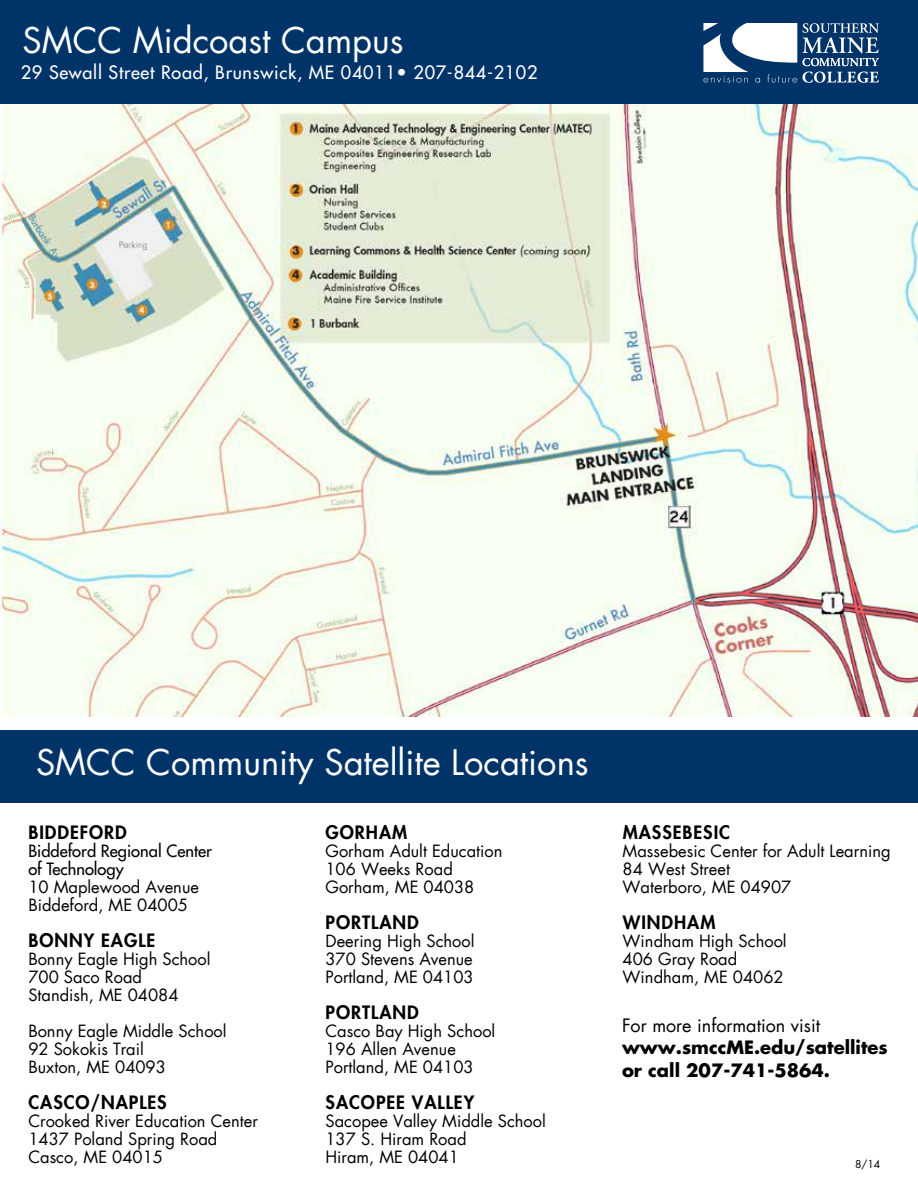
<style>
.page{position:relative;width:918px;height:1188px;background:#fff}
.page>*{position:absolute;margin:0;border:0;box-sizing:border-box;transform-origin:0 0}
.t1{font:34.5px "Futura";color:#fff}
.t2{font:800 18px "Futura";letter-spacing:.055em;color:#000}
.t3{font:18px "Futura";letter-spacing:.04em;color:#fff}
.t4{font:700 18px/22.5px "Futura";color:#000}
.t5{font:18px "Futura";color:#000}
.t6{font:16.5px/18px "Futura";color:#000}
.t7{font:16.5px/18px "Futura";color:#000}
.t8{font:10.5px "Futura";color:#000}
</style>
<div class="page">
<div style="left:0;top:0;width:918px;height:105px;background:#003468"></div>
<div style="left:0;top:730px;width:918px;height:73px;background:#003468"></div>
<img style="left:0;top:105px;width:918px;height:611px">
<svg style="left:703px;top:23px;width:176px;height:60px"></svg>
<h1 class="t1" style="left:23px;top:18px;width:383px">SMCC Midcoast Campus</h1>
<p class="t3" style="left:21px;top:61px;width:518px">29 Sewall Street Road, Brunswick, ME 04011• 207-844-2102</p>
<h1 class="t1" style="left:36px;top:741px;width:554px">SMCC Community Satellite Locations</h1>
<p class="t2" style="left:28px;top:821px;width:100px">BIDDEFORD</p>
<p class="t7" style="left:28px;top:842px;width:185px">Biddeford Regional Center of Technology</p>
<p class="t6" style="left:28px;top:878px;width:172px">10 Maplewood Avenue<br>Biddeford, ME 04005</p>
<p class="t2" style="left:28px;top:929px;width:128px">BONNY EAGLE</p>
<p class="t6" style="left:28px;top:950px;width:184px">Bonny Eagle High School<br>700 Saco Road<br>Standish, ME 04084</p>
<p class="t6" style="left:28px;top:1022px;width:200px">Bonny Eagle Middle School<br>92 Sokokis Trail<br>Buxton, ME 04093</p>
<p class="t2" style="left:28px;top:1091px;width:140px">CASCO/NAPLES</p>
<p class="t6" style="left:28px;top:1112px;width:231px">Crooked River Education Center<br>1437 Poland Spring Road<br>Casco, ME 04015</p>
<p class="t2" style="left:326px;top:821px;width:83px">GORHAM</p>
<p class="t6" style="left:326px;top:842px;width:179px">Gorham Adult Education<br>106 Weeks Road<br>Gorham, ME 04038</p>
<p class="t2" style="left:326px;top:911px;width:95px">PORTLAND</p>
<p class="t6" style="left:326px;top:932px;width:151px;text-align:justify">Deering High School 370 Stevens Avenue Portland, ME 04103</p>
<p class="t2" style="left:326px;top:1001px;width:95px">PORTLAND</p>
<p class="t6" style="left:326px;top:1022px;width:171px">Casco Bay High School<br>196 Allen Avenue<br>Portland, ME 04103</p>
<p class="t2" style="left:326px;top:1091px;width:150px">SACOPEE VALLEY</p>
<p class="t6" style="left:326px;top:1112px;width:222px">Sacopee Valley Middle School<br>137 S. Hiram Road<br>Hiram, ME 04041</p>
<p class="t2" style="left:623px;top:821px;width:109px">MASSEBESIC</p>
<p class="t6" style="left:623px;top:842px;width:270px">Massebesic Center for Adult Learning<br>84 West Street<br>Waterboro, ME 04907</p>
<p class="t2" style="left:623px;top:911px;width:94px">WINDHAM</p>
<p class="t6" style="left:623px;top:932px;width:166px">Windham High School<br>406 Gray Road<br>Windham, ME 04062</p>
<p class="t5" style="left:622px;top:1014px;width:200px">For more information visit</p>
<p class="t4" style="left:622px;top:1036px;width:267px">www.smccME.edu/satellites or call 207-741-5864.</p>
<p class="t8" style="left:855px;top:1158px;width:27px">8/14</p>
</div>
